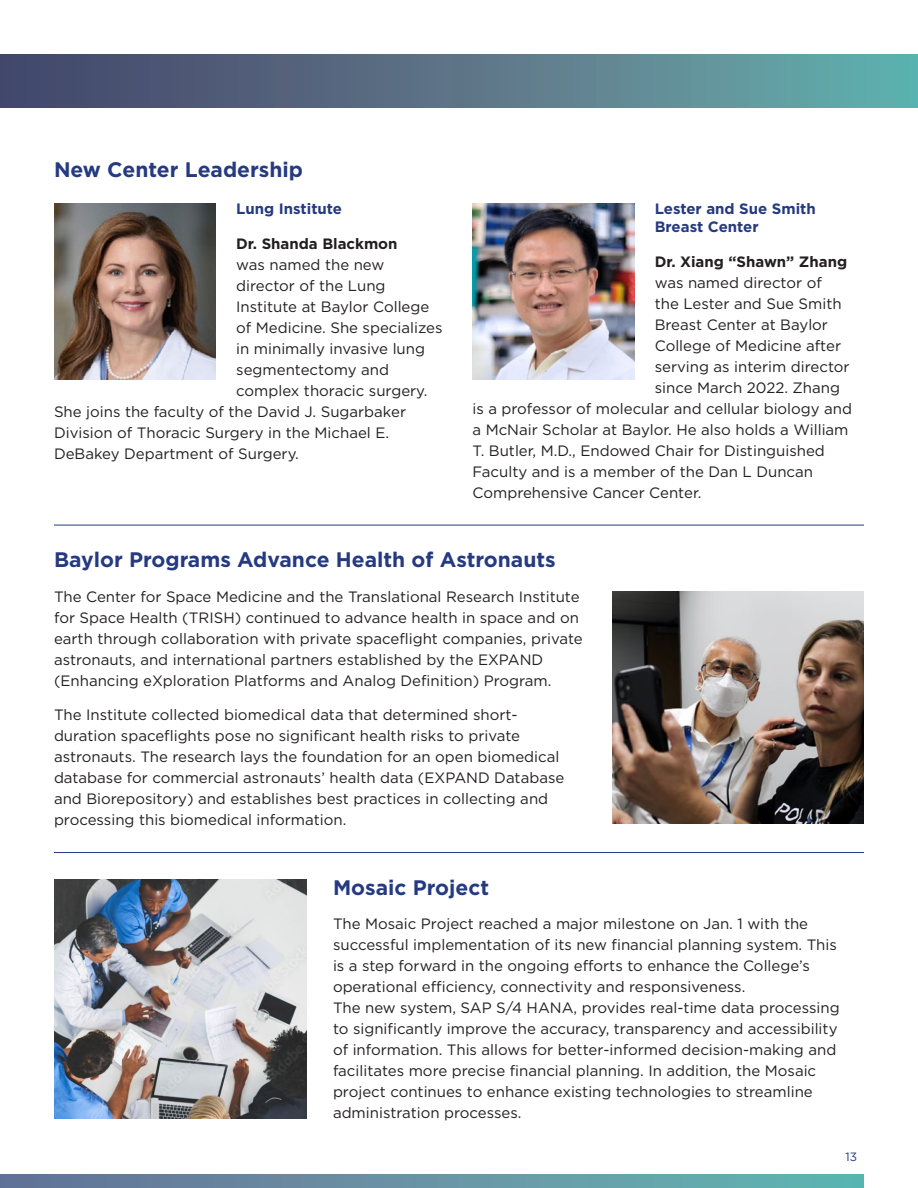
<style>
.page{position:relative;width:918px;height:1188px;background:#fff}
.page>*{position:absolute;margin:0;border:0;box-sizing:border-box;transform-origin:0 0}
.t1{font:700 21px "Gotham";color:#253a80}
.t2{font:15px/21px "Gotham";color:#231f20}
.t3{font:700 15px/18px "Gotham";color:#253a80}
.t4{font:700 15px "Gotham";color:#231f20}
.t5{font:12px "Gotham";color:#253a80}
</style>
<div class="page">
<img style="left:54px;top:880px;width:252px;height:239px">
<div style="left:0;top:54px;width:918px;height:54px;background:linear-gradient(to right,#484267,#68aeac)"></div>
<hr style="left:54px;top:525px;width:810px;height:1px;background:#253a80">
<hr style="left:54px;top:852px;width:810px;height:1px;background:#253a80">
<img style="left:54px;top:204px;width:162px;height:175px">
<img style="left:472px;top:204px;width:162px;height:175px">
<img style="left:612px;top:591px;width:252px;height:232px">
<svg style="left:0;top:1174px;width:864px;height:14px;background:#6494a4"></svg>
<h1 class="t1" style="left:54px;top:155px;width:250px">New Center Leadership</h1>
<p class="t3" style="left:236px;top:200px;width:107px">Lung Institute</p>
<p class="t4" style="left:236px;top:233px;width:163px">Dr. Shanda Blackmon</p>
<p class="t2" style="left:236px;top:254px;width:150px">was named the new</p>
<p class="t2" style="left:236px;top:275px;width:151px">director of the Lung</p>
<p class="t2" style="left:236px;top:296px;width:195px">Institute at Baylor College</p>
<p class="t2" style="left:236px;top:317px;width:208px">of Medicine. She specializes</p>
<p class="t2" style="left:236px;top:338px;width:190px">in minimally invasive lung</p>
<p class="t2" style="left:236px;top:359px;width:154px">segmentectomy and</p>
<p class="t2" style="left:236px;top:380px;width:193px">complex thoracic surgery.</p>
<p class="t2" style="left:54px;top:401px;width:354px">She joins the faculty of the David J. Sugarbaker</p>
<p class="t2" style="left:54px;top:422px;width:337px">Division of Thoracic Surgery in the Michael E.</p>
<p class="t2" style="left:54px;top:443px;width:246px">DeBakey Department of Surgery.</p>
<p class="t3" style="left:655px;top:200px;width:163px">Lester and Sue Smith<br>Breast Center</p>
<p class="t4" style="left:655px;top:251px;width:194px">Dr. Xiang “Shawn” Zhang</p>
<p class="t2" style="left:655px;top:272px;width:169px">was named director of</p>
<p class="t2" style="left:655px;top:293px;width:189px">the Lester and Sue Smith</p>
<p class="t2" style="left:655px;top:314px;width:175px">Breast Center at Baylor</p>
<p class="t2" style="left:655px;top:335px;width:188px">College of Medicine after</p>
<p class="t2" style="left:655px;top:356px;width:196px">serving as interim director</p>
<p class="t2" style="left:655px;top:377px;width:187px">since March 2022. Zhang</p>
<p class="t2" style="left:472px;top:398px;width:381px">is a professor of molecular and cellular biology and</p>
<p class="t2" style="left:472px;top:419px;width:378px">a McNair Scholar at Baylor. He also holds a William</p>
<p class="t2" style="left:472px;top:440px;width:354px">T. Butler, M.D., Endowed Chair for Distinguished</p>
<p class="t2" style="left:472px;top:461px;width:342px">Faculty and is a member of the Dan L Duncan</p>
<p class="t2" style="left:472px;top:482px;width:230px">Comprehensive Cancer Center.</p>
<h1 class="t1" style="left:54px;top:546px;width:503px">Baylor Programs Advance Health of Astronauts</h1>
<p class="t2" style="left:54px;top:586px;width:530px">The Center for Space Medicine and the Translational Research Institute for Space Health (TRISH) continued to advance health in space and on earth through collaboration with private spaceflight companies, private astronauts, and international partners established by the EXPAND (Enhancing eXploration Platforms and Analog Definition) Program.</p>
<p class="t2" style="left:54px;top:704px;width:512px">The Institute collected biomedical data that determined short&shy;duration spaceflights pose no significant health risks to private astronauts. The research lays the foundation for an open biomedical database for commercial astronauts’ health data (EXPAND Database and Biorepository) and establishes best practices in collecting and processing this biomedical information.</p>
<h1 class="t1" style="left:333px;top:873px;width:158px">Mosaic Project</h1>
<p class="t2" style="left:333px;top:913px;width:508px">The Mosaic Project reached a major milestone on Jan. 1 with the successful implementation of its new financial planning system. This is a step forward in the ongoing efforts to enhance the College’s operational efficiency, connectivity and responsiveness.<br>The new system, SAP S/4 HANA, provides real-time data processing to significantly improve the accuracy, transparency and accessibility of information. This allows for better-informed decision-making and facilitates more precise financial planning. In addition, the Mosaic project continues to enhance existing technologies to streamline administration processes.</p>
<p class="t5" style="left:846px;top:1149px;width:13px">13</p>
</div>
